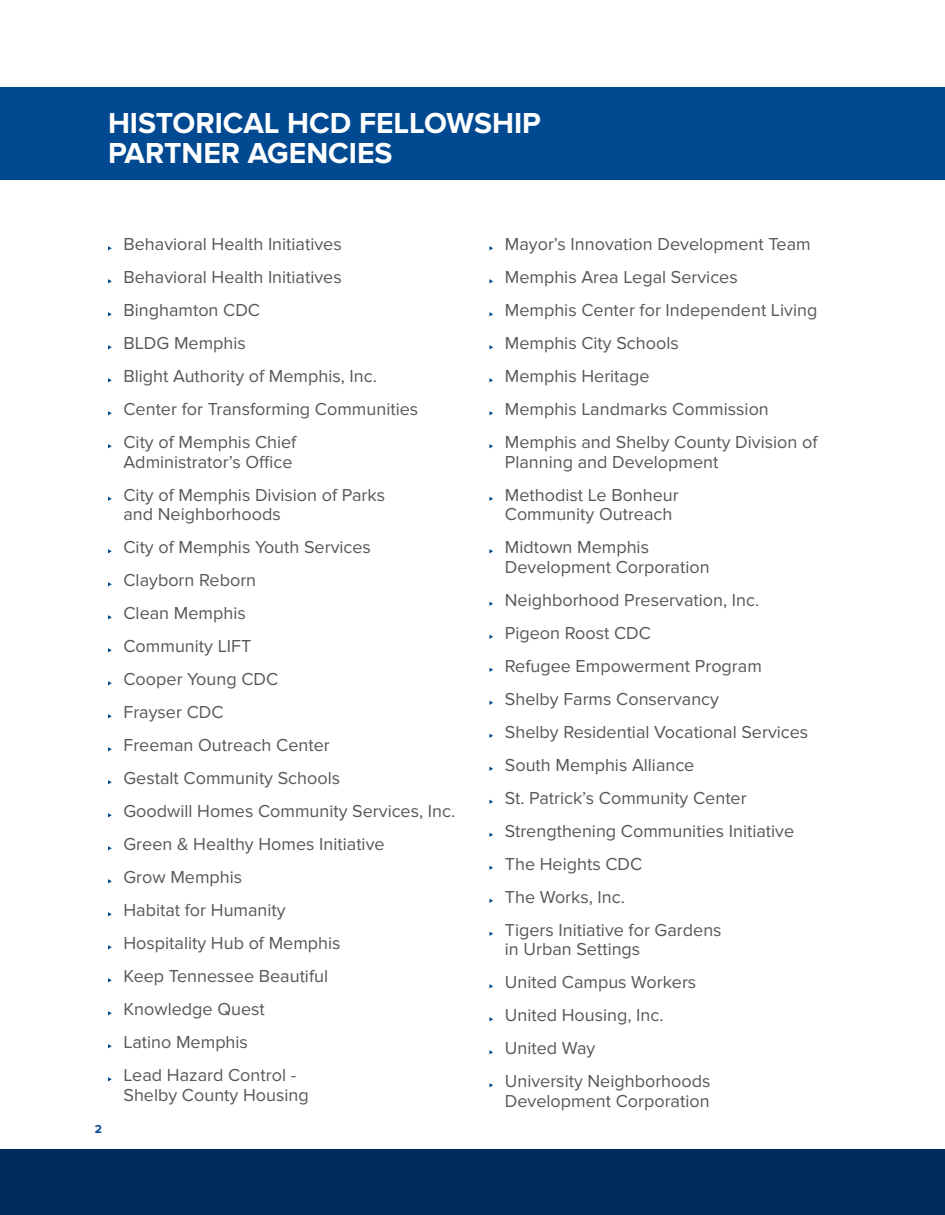
<style>
.page{position:relative;width:945px;height:1215px;background:#fff}
.page>*{position:absolute;margin:0;border:0;box-sizing:border-box;transform-origin:0 0}
.t1{font:700 30px/30px "Proxima Nova";color:#fff}
.t2{font:18px/33px "Proxima Nova";color:#57585a}
.t3{font:700 12px "Proxima Nova";color:#014990}
</style>
<div class="page">
<div style="left:0;top:87px;width:945px;height:93px;background:#014990"></div>
<svg style="left:108px;top:246px;width:4px;height:4px"></svg>
<svg style="left:108px;top:279px;width:4px;height:4px"></svg>
<svg style="left:108px;top:312px;width:4px;height:4px"></svg>
<svg style="left:108px;top:345px;width:4px;height:4px"></svg>
<svg style="left:108px;top:378px;width:4px;height:4px"></svg>
<svg style="left:108px;top:411px;width:4px;height:4px"></svg>
<svg style="left:108px;top:444px;width:4px;height:4px"></svg>
<svg style="left:108px;top:497px;width:4px;height:4px"></svg>
<svg style="left:108px;top:549px;width:4px;height:4px"></svg>
<svg style="left:108px;top:582px;width:4px;height:4px"></svg>
<svg style="left:108px;top:615px;width:4px;height:4px"></svg>
<svg style="left:108px;top:648px;width:4px;height:4px"></svg>
<svg style="left:108px;top:681px;width:4px;height:4px"></svg>
<svg style="left:108px;top:714px;width:4px;height:4px"></svg>
<svg style="left:108px;top:747px;width:4px;height:4px"></svg>
<svg style="left:108px;top:780px;width:4px;height:4px"></svg>
<svg style="left:108px;top:813px;width:4px;height:4px"></svg>
<svg style="left:108px;top:846px;width:4px;height:4px"></svg>
<svg style="left:108px;top:879px;width:4px;height:4px"></svg>
<svg style="left:108px;top:912px;width:4px;height:4px"></svg>
<svg style="left:108px;top:945px;width:4px;height:4px"></svg>
<svg style="left:108px;top:978px;width:4px;height:4px"></svg>
<svg style="left:108px;top:1011px;width:4px;height:4px"></svg>
<svg style="left:108px;top:1044px;width:4px;height:4px"></svg>
<svg style="left:108px;top:1077px;width:4px;height:4px"></svg>
<svg style="left:489px;top:246px;width:4px;height:4px"></svg>
<svg style="left:489px;top:279px;width:4px;height:4px"></svg>
<svg style="left:489px;top:312px;width:4px;height:4px"></svg>
<svg style="left:489px;top:345px;width:4px;height:4px"></svg>
<svg style="left:489px;top:378px;width:4px;height:4px"></svg>
<svg style="left:489px;top:411px;width:4px;height:4px"></svg>
<svg style="left:489px;top:444px;width:4px;height:4px"></svg>
<svg style="left:489px;top:497px;width:4px;height:4px"></svg>
<svg style="left:489px;top:549px;width:4px;height:4px"></svg>
<svg style="left:489px;top:602px;width:4px;height:4px"></svg>
<svg style="left:489px;top:635px;width:4px;height:4px"></svg>
<svg style="left:489px;top:668px;width:4px;height:4px"></svg>
<svg style="left:489px;top:701px;width:4px;height:4px"></svg>
<svg style="left:489px;top:734px;width:4px;height:4px"></svg>
<svg style="left:489px;top:767px;width:4px;height:4px"></svg>
<svg style="left:489px;top:800px;width:4px;height:4px"></svg>
<svg style="left:489px;top:833px;width:4px;height:4px"></svg>
<svg style="left:489px;top:866px;width:4px;height:4px"></svg>
<svg style="left:489px;top:899px;width:4px;height:4px"></svg>
<svg style="left:489px;top:932px;width:4px;height:4px"></svg>
<svg style="left:489px;top:984px;width:4px;height:4px"></svg>
<svg style="left:489px;top:1017px;width:4px;height:4px"></svg>
<svg style="left:489px;top:1050px;width:4px;height:4px"></svg>
<svg style="left:489px;top:1083px;width:4px;height:4px"></svg>
<div style="left:0;top:1149px;width:945px;height:66px;background:#002b5c"></div>
<h1 class="t1" style="left:108px;top:109px;width:434px">HISTORICAL HCD FELLOWSHIP<br>PARTNER AGENCIES</h1>
<p class="t3" style="left:95px;top:1122px;width:9px">2</p>
<p class="t2" style="left:123px;top:228px;width:296px">Behavioral Health Initiatives<br>Behavioral Health Initiatives<br>Binghamton CDC<br>BLDG Memphis<br>Blight Authority of Memphis, Inc.<br>Center for Transforming Communities<br>City of Memphis Chief</p>
<p class="t2" style="left:123px;top:446px;width:263px">Administrator’s Office<br>City of Memphis Division of Parks</p>
<p class="t2" style="left:123px;top:498px;width:333px">and Neighborhoods<br>City of Memphis Youth Services<br>Clayborn Reborn<br>Clean Memphis<br>Community LIFT<br>Cooper Young CDC<br>Frayser CDC<br>Freeman Outreach Center<br>Gestalt Community Schools<br>Goodwill Homes Community Services, Inc.<br>Green &amp; Healthy Homes Initiative<br>Grow Memphis<br>Habitat for Humanity<br>Hospitality Hub of Memphis<br>Keep Tennessee Beautiful<br>Knowledge Quest<br>Latino Memphis<br>Lead Hazard Control -</p>
<p class="t2" style="left:123px;top:1079px;width:187px">Shelby County Housing</p>
<p class="t2" style="left:505px;top:228px;width:314px">Mayor’s Innovation Development Team<br>Memphis Area Legal Services<br>Memphis Center for Independent Living<br>Memphis City Schools<br>Memphis Heritage<br>Memphis Landmarks Commission<br>Memphis and Shelby County Division of</p>
<p class="t2" style="left:505px;top:446px;width:215px">Planning and Development<br>Methodist Le Bonheur</p>
<p class="t2" style="left:505px;top:498px;width:169px">Community Outreach<br>Midtown Memphis</p>
<p class="t2" style="left:505px;top:551px;width:305px">Development Corporation<br>Neighborhood Preservation, Inc.<br>Pigeon Roost CDC<br>Refugee Empowerment Program<br>Shelby Farms Conservancy<br>Shelby Residential Vocational Services<br>South Memphis Alliance<br>St. Patrick’s Community Center<br>Strengthening Communities Initiative<br>The Heights CDC<br>The Works, Inc.<br>Tigers Initiative for Gardens</p>
<p class="t2" style="left:505px;top:933px;width:207px">in Urban Settings<br>United Campus Workers<br>United Housing, Inc.<br>United Way<br>University Neighborhoods</p>
<p class="t2" style="left:505px;top:1085px;width:206px">Development Corporation</p>
</div>
